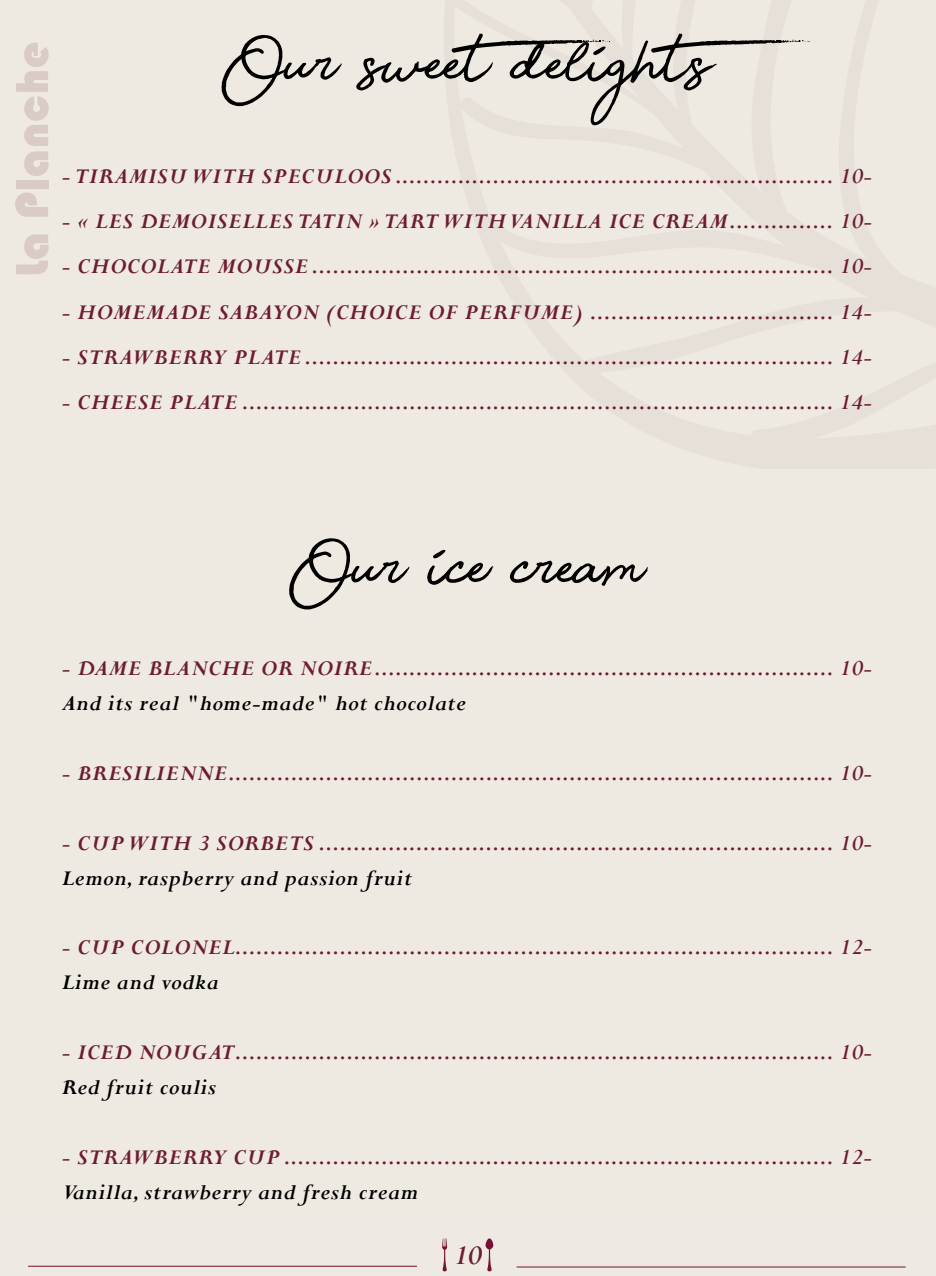
<style>
.page{position:relative;width:936px;height:1276px;background:#fff}
.page>*{position:absolute;margin:0;border:0;box-sizing:border-box;transform-origin:0 0}
.t1{font:97.5px "Beauty";color:#000}
.t2{font:78.6px "BERNARD";color:#000}
.t3{font:italic 700 30px "Perpetua";color:#6d1c33}
.t4{font:italic 700 24px "Perpetua";letter-spacing:.03em;color:#6d1c33}
.t5{font:italic 700 24px "Perpetua";letter-spacing:.03em;color:#000}
.t6{font:italic 700 23.55px "Perpetua";color:#771134}
.s1{font-family:"Perpetua Th";font-size:31.35px;color:#771134}
</style>
<div class="page">
<div style="left:0;top:0;width:935px;height:1276px;background:#eeeae1"></div>
<svg style="left:15px;top:192px;width:33px;height:25px"></svg>
<svg style="left:16px;top:42px;width:33px;height:134px"></svg>
<svg style="left:16px;top:234px;width:33px;height:40px"></svg>
<div style="left:16px;top:180px;width:32px;height:9px;background:#dacbc7"></div>
<svg style="left:485px;top:1238px;width:8px;height:33px"></svg>
<svg style="left:442px;top:1238px;width:5px;height:33px"></svg>
<hr style="left:28px;top:1265px;width:389px;height:1px;background:#771134">
<hr style="left:516px;top:1266px;width:389px;height:1px;background:#771134">
<h2 class="t2" style="left:351px;top:-22px;width:229px">Plat junior</h2>
<h1 class="t1" style="left:222px;top:26px;width:608px">Our sweetdelights</h1>
<p class="t4" style="left:62px;top:160px;width:812px">- TIRAMISU WITH SPECULOOS ............................................................... 10-</p>
<p class="t4" style="left:62px;top:206px;width:812px">- « LES DEMOISELLES TATIN » TART WITH VANILLA ICE CREAM............... 10-</p>
<p class="t4" style="left:62px;top:251px;width:812px">- CHOCOLATE MOUSSE ........................................................................... 10-</p>
<p class="t4" style="left:62px;top:297px;width:812px">- HOMEMADE SABAYON (CHOICE OF PERFUME) ................................... 14-</p>
<p class="t4" style="left:62px;top:342px;width:812px">- STRAWBERRY PLATE ............................................................................ 14-</p>
<p class="t4" style="left:62px;top:387px;width:812px">- CHEESE PLATE ..................................................................................... 14-</p>
<p class="t6" style="left:53px;top:205px;width:298px">- BURGER, FRITES, SALADE</p>
<h1 class="t1" style="left:289px;top:529px;width:358px">Our ice cream</h1>
<p class="t4" style="left:62px;top:653px;width:812px">- DAME BLANCHE OR NOIRE.................................................................. 10-</p>
<p class="t5" style="left:62px;top:688px;width:406px">And its real "home-made" hot chocolate</p>
<p class="t4" style="left:62px;top:758px;width:812px">- BRESILIENNE....................................................................................... 10-</p>
<p class="t4" style="left:62px;top:828px;width:812px">- CUP WITH 3 SORBETS .......................................................................... 10-</p>
<p class="t5" style="left:62px;top:862px;width:352px">Lemon, raspberry and passion fruit</p>
<p class="t4" style="left:62px;top:932px;width:812px">- CUP COLONEL...................................................................................... 12-</p>
<p class="t5" style="left:62px;top:967px;width:158px">Lime and vodka</p>
<p class="t4" style="left:62px;top:1037px;width:812px">- ICED NOUGAT...................................................................................... 10-</p>
<p class="t5" style="left:62px;top:1072px;width:156px">Red fruit coulis</p>
<p class="t4" style="left:62px;top:1141px;width:812px">- STRAWBERRY CUP ............................................................................... 12-</p>
<p class="t5" style="left:62px;top:1176px;width:358px">Vanilla, strawberry and fresh cream</p>
<p class="t3" style="left:454px;top:1236px;width:29px"><span class="s1">8</span>1 0</p>
</div>
